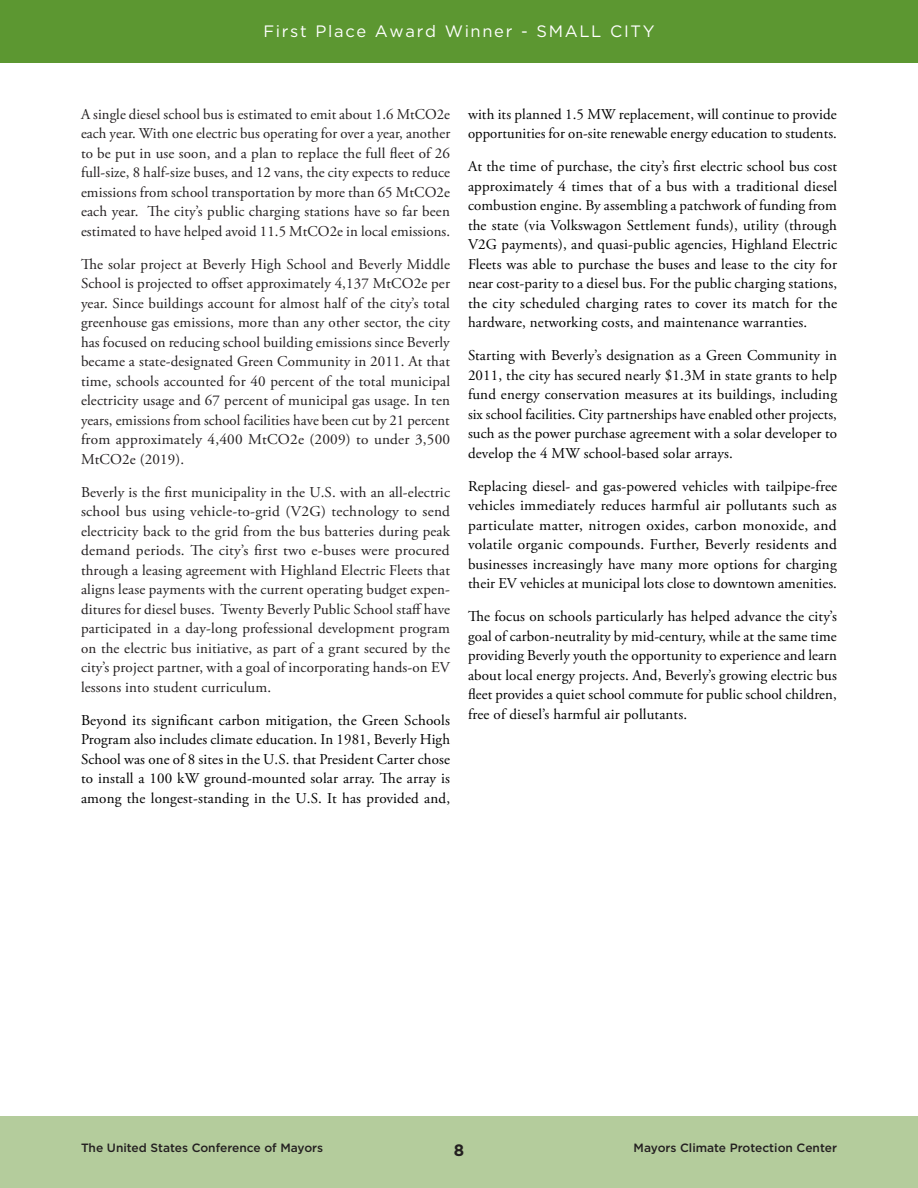
<style>
.page{position:relative;width:918px;height:1188px;background:#fff}
.page>*{position:absolute;margin:0;border:0;box-sizing:border-box;transform-origin:0 0}
.t1{font:16.5px "Gotham";letter-spacing:.1em;color:#fff}
.t2{font:700 16.5px "Gotham";color:#231f20}
._20_Body_Copy{font:15px/19.5px "Adobe Garamond Pro";letter-spacing:.01em;color:#000;text-align:justify}
._20_Body_Copy-2{font:15px/19.5px "Adobe Garamond Pro";letter-spacing:.01em;color:#231f20;text-align:justify}
.t3{font:500 12px "Gotham";color:#231f20}
</style>
<div class="page">
<div style="left:0;top:0;width:918px;height:62px;background:#5c9731"></div>
<div style="left:0;top:1116px;width:918px;height:72px;background:#b4cc9c"></div>
<p class="t1" style="left:263px;top:21px;width:393px">First Place Award Winner - SMALL CITY</p>
<p class="_20_Body_Copy-2" style="left:81px;top:105px;width:371px">A single diesel school bus is estimated to emit about 1.6 MtCO2e each year. With one electric bus operating for over a year, another to be put in use soon, and a plan to replace the full fleet of 26 full-size, 8 half-size buses, and 12 vans, the city expects to reduce emissions from school transportation by more than 65 MtCO2e each year. The city’s public charging stations have so far been estimated to have helped avoid 11.5 MtCO2e in local emissions.</p>
<p class="_20_Body_Copy-2" style="left:81px;top:255px;width:371px">The solar project at Beverly High School and Beverly Middle School is projected to offset approximately 4,137 MtCO2e per year. Since buildings account for almost half of the city’s total greenhouse gas emissions, more than any other sector, the city has focused on reducing school building emissions since Beverly became a state-designated Green Community in 2011. At that time, schools accounted for 40 percent of the total municipal electricity usage and 67 percent of municipal gas usage. In ten years, emissions from school facilities have been cut by 21 percent from approximately 4,400 MtCO2e (2009) to under 3,500<br>MtCO2e (2019).</p>
<p class="_20_Body_Copy-2" style="left:81px;top:483px;width:371px">Beverly is the first municipality in the U.S. with an all-electric school bus using vehicle-to-grid (V2G) technology to send electricity back to the grid from the bus batteries during peak demand periods. The city’s first two e-buses were procured through a leasing agreement with Highland Electric Fleets that aligns lease payments with the current operating budget expen&shy;ditures for diesel buses. Twenty Beverly Public School staff have participated in a day-long professional development program on the electric bus initiative, as part of a grant secured by the city’s project partner, with a goal of incorporating hands-on EV lessons into student curriculum.</p>
<p class="_20_Body_Copy" style="left:81px;top:711px;width:371px">Beyond its significant carbon mitigation, the Green Schools Program also includes climate education. In 1981, Beverly High School was one of 8 sites in the U.S. that President Carter chose to install a 100 kW ground-mounted solar array. The array is among the longest-standing in the U.S. It has provided and,</p>
<p class="_20_Body_Copy" style="left:468px;top:105px;width:370px">with its planned 1.5 MW replacement, will continue to provide opportunities for on-site renewable energy education to students.</p>
<p class="_20_Body_Copy" style="left:468px;top:157px;width:371px">At the time of purchase, the city’s first electric school bus cost approximately 4 times that of a bus with a traditional diesel combustion engine. By assembling a patchwork of funding from the state (via Volkswagon Settlement funds), utility (through V2G payments), and quasi-public agencies, Highland Electric Fleets was able to purchase the buses and lease to the city for near cost-parity to a diesel bus. For the public charging stations, the city scheduled charging rates to cover its match for the hardware, networking costs, and maintenance warranties.</p>
<p class="_20_Body_Copy" style="left:468px;top:346px;width:371px">Starting with Beverly’s designation as a Green Community in 2011, the city has secured nearly $1.3M in state grants to help fund energy conservation measures at its buildings, including six school facilities. City partnerships have enabled other projects, such as the power purchase agreement with a solar developer to develop the 4 MW school-based solar arrays.</p>
<p class="_20_Body_Copy" style="left:468px;top:477px;width:371px">Replacing diesel- and gas-powered vehicles with tailpipe-free vehicles immediately reduces harmful air pollutants such as particulate matter, nitrogen oxides, carbon monoxide, and volatile organic compounds. Further, Beverly residents and businesses increasingly have many more options for charging their EV vehicles at municipal lots close to downtown amenities.</p>
<p class="_20_Body_Copy" style="left:468px;top:607px;width:371px">The focus on schools particularly has helped advance the city’s goal of carbon-neutrality by mid-century, while at the same time providing Beverly youth the opportunity to experience and learn about local energy projects. And, Beverly’s growing electric bus fleet provides a quiet school commute for public school children, free of diesel’s harmful air pollutants.</p>
<p class="t3" style="left:81px;top:1140px;width:244px">The United States Conference of Mayors</p>
<p class="t2" style="left:454px;top:1140px;width:12px">8</p>
<p class="t3" style="left:634px;top:1140px;width:205px">Mayors Climate Protection Center</p>
</div>
